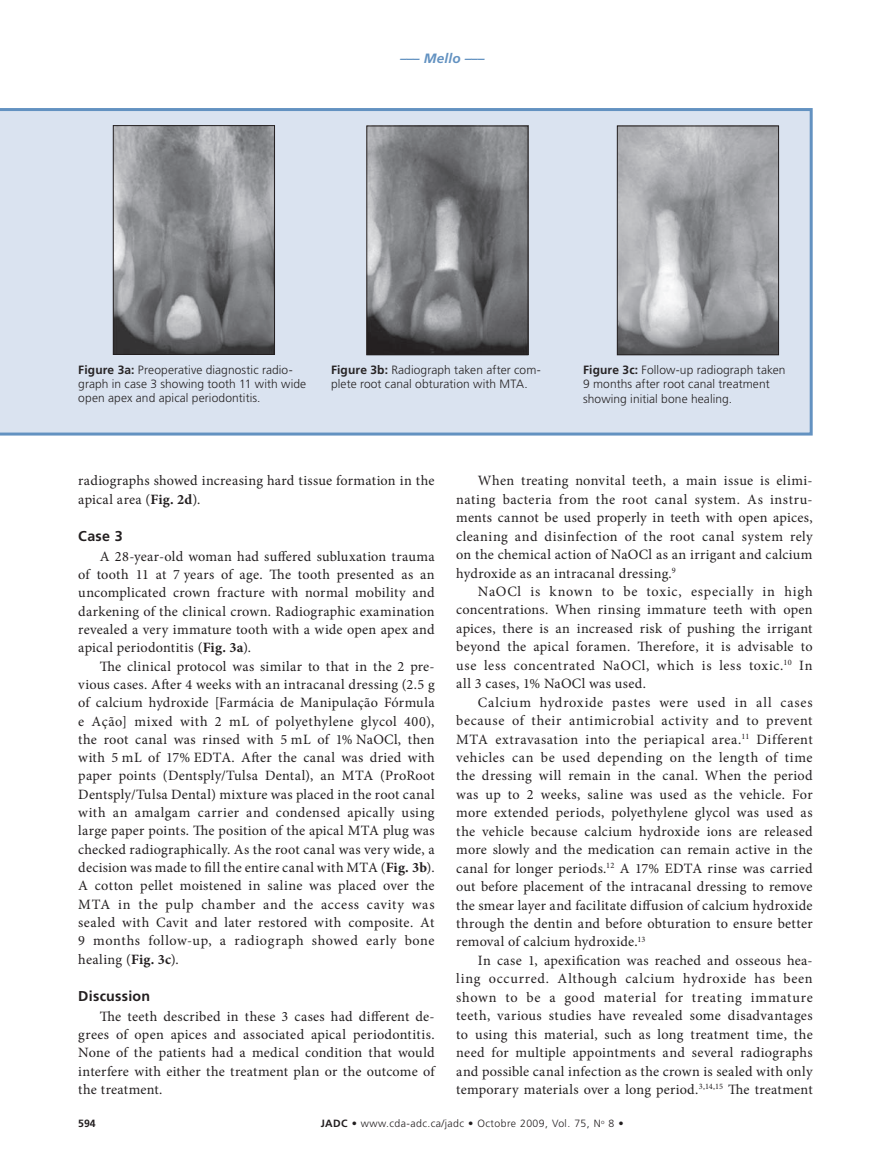
<style>
.page{position:relative;width:891px;height:1175px;background:#fff}
.page>*{position:absolute;margin:0;border:0;box-sizing:border-box;transform-origin:0 0}
.t1{font:14.25px/18.5px "Minion Pro";letter-spacing:.02em;color:#231f20;text-align:justify}
.t2{font:700 14.25px "Frutiger LT Std";letter-spacing:.02em;color:#231f20}
.t3{font:italic 700 13.5px "Frutiger LT Std";letter-spacing:.015em;color:#6392c1}
.t4{font:300 12px/14.4px "Frutiger LT Std";letter-spacing:.01em;color:#262324}
.t5{font:300 10.5px "Frutiger LT Std";letter-spacing:.04em;color:#231f20}
.t6{font:700 10.5px "Frutiger LT Std";color:#231f20}
.s1{font-weight:700}
</style>
<div class="page">
<div style="left:0;top:108px;width:813px;height:327px;background:#dae3f0"></div>
<img style="left:115px;top:127px;width:158px;height:226px">
<div style="left:113px;top:125px;width:162px;height:230px;border:1px solid #231f20"></div>
<img style="left:368px;top:128px;width:158px;height:225px">
<div style="left:366px;top:126px;width:162px;height:229px;border:1px solid #231f20"></div>
<img style="left:619px;top:128px;width:158px;height:225px">
<div style="left:617px;top:126px;width:162px;height:229px;border:1px solid #231f20"></div>
<p class="t3" style="left:400px;top:50px;width:86px">––– Mello –––</p>
<p class="t4" style="left:78px;top:362px;width:229px"><span class="s1">Figure 3a:</span> Preoperative diagnostic radio&shy;graph in case 3 showing tooth 11 with wide open apex and apical periodontitis.</p>
<p class="t4" style="left:331px;top:362px;width:211px"><span class="s1">Figure 3b:</span> Radiograph taken after com&shy;plete root canal obturation with MTA.</p>
<p class="t4" style="left:583px;top:362px;width:204px"><span class="s1">Figure 3c:</span> Follow-up radiograph taken<br>9 months after root canal treatment showing initial bone healing.</p>
<p class="t1" style="left:78px;top:471px;width:358px">radiographs showed increasing hard tissue formation in the apical area (<span class="s1">Fig. 2d</span>).</p>
<p class="t2" style="left:78px;top:528px;width:46px">Case 3</p>
<p class="t1" style="left:78px;top:547px;width:358px;text-indent:22px">A 28-year-old woman had suffered subluxation trauma of tooth 11 at 7 years of age. The tooth presented as an uncomplicated crown fracture with normal mobility and darkening of the clinical crown. Radiographic examination revealed a very immature tooth with a wide open apex and apical periodontitis (<span class="s1">Fig. 3a</span>).</p>
<p class="t1" style="left:78px;top:657px;width:358px;text-indent:22px">The clinical protocol was similar to that in the 2 pre&shy;vious cases. After 4 weeks with an intracanal dressing (2.5 g of calcium hydroxide [Farmácia de Manipulação Fórmula e Ação] mixed with 2 mL of polyethylene glycol 400), the root canal was rinsed with 5 mL of 1% NaOCl, then with 5 mL of 17% EDTA. After the canal was dried with paper points (Dentsply/Tulsa Dental), an MTA (ProRoot Dentsply/Tulsa Dental) mixture was placed in the root canal with an amalgam carrier and condensed apically using large paper points. The position of the apical MTA plug was checked radiographically. As the root canal was very wide, a decision was made to fill the entire canal with MTA (<span class="s1">Fig. 3b</span>).<br>A cotton pellet moistened in saline was placed over the MTA in the pulp chamber and the access cavity was sealed with Cavit and later restored with composite. At 9 months follow-up, a radiograph showed early bone healing (<span class="s1">Fig. 3c</span>).</p>
<p class="t2" style="left:78px;top:987px;width:73px">Discussion</p>
<p class="t1" style="left:78px;top:1007px;width:358px;text-indent:22px">The teeth described in these 3 cases had different de&shy;grees of open apices and associated apical periodontitis.<br>None of the patients had a medical condition that would interfere with either the treatment plan or the outcome of the treatment.</p>
<p class="t1" style="left:456px;top:471px;width:358px;text-indent:22px">When treating nonvital teeth, a main issue is elimi&shy;nating bacteria from the root canal system. As instru&shy;ments cannot be used properly in teeth with open apices, cleaning and disinfection of the root canal system rely on the chemical action of NaOCl as an irrigant and calcium hydroxide as an intracanal dressing.<sup>9</sup></p>
<p class="t1" style="left:456px;top:582px;width:358px;text-indent:22px">NaOCl is known to be toxic, especially in high concentrations. When rinsing immature teeth with open apices, there is an increased risk of pushing the irrigant beyond the apical foramen. Therefore, it is advisable to use less concentrated NaOCl, which is less toxic.<sup>10</sup> In all 3 cases, 1% NaOCl was used.</p>
<p class="t1" style="left:456px;top:693px;width:358px;text-indent:22px">Calcium hydroxide pastes were used in all cases because of their antimicrobial activity and to prevent MTA extravasation into the periapical area.<sup>11</sup> Different vehicles can be used depending on the length of time the dressing will remain in the canal. When the period was up to 2 weeks, saline was used as the vehicle. For more extended periods, polyethylene glycol was used as the vehicle because calcium hydroxide ions are released more slowly and the medication can remain active in the canal for longer periods.<sup>12</sup> A 17% EDTA rinse was carried out before placement of the intracanal dressing to remove the smear layer and facilitate diffusion of calcium hydroxide through the dentin and before obturation to ensure better removal of calcium hydroxide.<sup>13</sup></p>
<p class="t1" style="left:456px;top:951px;width:358px;text-indent:22px">In case 1, apexification was reached and osseous hea&shy;ling occurred. Although calcium hydroxide has been shown to be a good material for treating immature teeth, various studies have revealed some disadvantages to using this material, such as long treatment time, the need for multiple appointments and several radiographs and possible canal infection as the crown is sealed with only temporary materials over a long period.<sup>3,14,15</sup> The treatment</p>
<p class="t6" style="left:78px;top:1117px;width:19px">594</p>
<p class="t5" style="left:321px;top:1117px;width:304px"><span class="s1">JADC •</span> www.cda-adc.ca/jadc • Octobre 2009, Vol. 75, N<sup>o</sup> 8 •</p>
</div>
